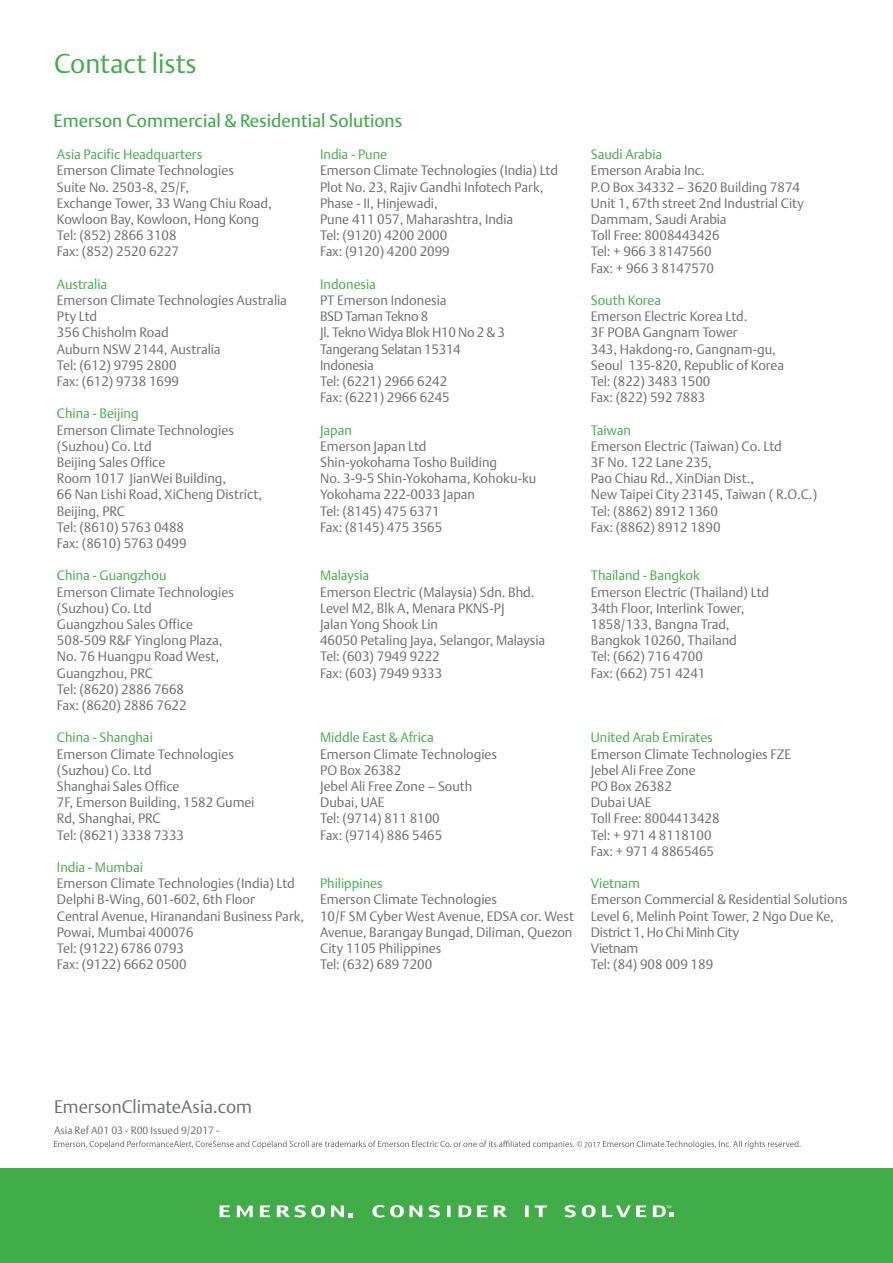
<style>
.page{position:relative;width:893px;height:1263px;background:#fff}
.page>*{position:absolute;margin:0;border:0;box-sizing:border-box;transform-origin:0 0}
.t1{font:300 27px "DTL Argo T";color:#41ad49}
.t2{font:18px "DTL Argo T";color:#41ad49}
.t3{font:300 18px "DTL Argo T";color:#6d6e71}
.t4{font:300 13.5px/16.2px "DTL Argo T";color:#6d6e71}
.t5{font:300 13.5px "DTL Argo T";color:#41ad49}
.t6{font:300 13.5px/16.2px "DTL Argo T";letter-spacing:-.02em;color:#6d6e71}
.t7{font:300 10.5px "DTL Argo T";color:#6d6e71}
</style>
<div class="page">
<div style="left:0;top:1168px;width:893px;height:95px;background:#41ad49"></div>
<svg style="left:260px;top:1205px;width:10px;height:12px"></svg>
<svg style="left:220px;top:1205px;width:10px;height:12px"></svg>
<svg style="left:237px;top:1205px;width:16px;height:12px"></svg>
<svg style="left:277px;top:1205px;width:48px;height:12px"></svg>
<svg style="left:494px;top:1205px;width:13px;height:12px"></svg>
<svg style="left:582px;top:1205px;width:14px;height:12px"></svg>
<svg style="left:477px;top:1205px;width:11px;height:12px"></svg>
<svg style="left:429px;top:1205px;width:11px;height:12px"></svg>
<svg style="left:564px;top:1205px;width:12px;height:12px"></svg>
<svg style="left:447px;top:1205px;width:4px;height:12px"></svg>
<svg style="left:525px;top:1205px;width:4px;height:12px"></svg>
<svg style="left:535px;top:1205px;width:12px;height:12px"></svg>
<svg style="left:602px;top:1205px;width:44px;height:12px"></svg>
<svg style="left:459px;top:1205px;width:12px;height:12px"></svg>
<svg style="left:372px;top:1205px;width:50px;height:12px"></svg>
<svg style="left:331px;top:1205px;width:22px;height:12px"></svg>
<svg style="left:653px;top:1205px;width:21px;height:12px"></svg>
<svg style="left:54px;top:1140px;width:746px;height:9px"></svg>
<h1 class="t1" style="left:54px;top:47px;width:144px">Contact lists</h1>
<h2 class="t2" style="left:54px;top:110px;width:350px">Emerson Commercial &amp; Residential Solutions</h2>
<p class="t5" style="left:57px;top:146px;width:147px">Asia Pacific Headquarters</p>
<p class="t4" style="left:57px;top:162px;width:216px">Emerson Climate Technologies<br>Suite No. 2503-8, 25/F,<br>Exchange Tower, 33 Wang Chiu Road,<br>Kowloon Bay, Kowloon, Hong Kong<br>Tel: (852) 2866 3108<br>Fax: (852) 2520 6227</p>
<p class="t5" style="left:57px;top:276px;width:52px">Australia</p>
<p class="t4" style="left:57px;top:292px;width:231px">Emerson Climate Technologies Australia<br>Pty Ltd<br>356 Chisholm Road<br>Auburn NSW 2144, Australia<br>Tel: (612) 9795 2800<br>Fax: (612) 9738 1699</p>
<p class="t5" style="left:57px;top:405px;width:83px">China - Beijing</p>
<p class="t4" style="left:57px;top:422px;width:207px">Emerson Climate Technologies (Suzhou) Co. Ltd<br>Beijing Sales Office<br>Room 1017 JianWei Building,<br>66 Nan Lishi Road, XiCheng District,<br>Beijing, PRC<br>Tel: (8610) 5763 0488<br>Fax: (8610) 5763 0499</p>
<p class="t5" style="left:57px;top:567px;width:111px">China - Guangzhou</p>
<p class="t4" style="left:57px;top:584px;width:178px">Emerson Climate Technologies (Suzhou) Co. Ltd<br>Guangzhou Sales Office<br>508-509 R&amp;F Yinglong Plaza,<br>No. 76 Huangpu Road West,<br>Guangzhou, PRC<br>Tel: (8620) 2886 7668<br>Fax: (8620) 2886 7622</p>
<p class="t5" style="left:57px;top:729px;width:97px">China - Shanghai</p>
<p class="t4" style="left:57px;top:746px;width:199px">Emerson Climate Technologies (Suzhou) Co. Ltd<br>Shanghai Sales Office<br>7F, Emerson Building, 1582 Gumei<br>Rd, Shanghai, PRC<br>Tel: (8621) 3338 7333</p>
<p class="t5" style="left:57px;top:859px;width:88px">India - Mumbai</p>
<p class="t4" style="left:57px;top:875px;width:249px">Emerson Climate Technologies (India) Ltd<br>Delphi B-Wing, 601-602, 6th Floor<br>Central Avenue, Hiranandani Business Park,<br>Powai, Mumbai 400076<br>Tel: (9122) 6786 0793<br>Fax: (9122) 6662 0500</p>
<p class="t5" style="left:320px;top:146px;width:69px">India - Pune</p>
<p class="t4" style="left:320px;top:162px;width:239px">Emerson Climate Technologies (India) Ltd<br>Plot No. 23, Rajiv Gandhi Infotech Park,<br>Phase - II, Hinjewadi,<br>Pune 411 057, Maharashtra, India<br>Tel: (9120) 4200 2000<br>Fax: (9120) 4200 2099</p>
<p class="t5" style="left:320px;top:276px;width:57px">Indonesia</p>
<p class="t6" style="left:320px;top:292px;width:186px">PT Emerson Indonesia<br>BSD Taman Tekno 8<br>Jl. Tekno Widya Blok H10 No 2 &amp; 3<br>Tangerang Selatan 15314<br>Indonesia<br>Tel: (6221) 2966 6242<br>Fax: (6221) 2966 6245</p>
<p class="t5" style="left:320px;top:422px;width:33px">Japan</p>
<p class="t4" style="left:320px;top:438px;width:218px">Emerson Japan Ltd<br>Shin-yokohama Tosho Building<br>No. 3-9-5 Shin-Yokohama, Kohoku-ku<br>Yokohama 222-0033 Japan<br>Tel: (8145) 475 6371<br>Fax: (8145) 475 3565</p>
<p class="t5" style="left:320px;top:567px;width:51px">Malaysia</p>
<p class="t4" style="left:320px;top:584px;width:227px">Emerson Electric (Malaysia) Sdn. Bhd.<br>Level M2, Blk A, Menara PKNS-PJ<br>Jalan Yong Shook Lin<br>46050 Petaling Jaya, Selangor, Malaysia<br>Tel: (603) 7949 9222<br>Fax: (603) 7949 9333</p>
<p class="t5" style="left:320px;top:729px;width:115px">Middle East &amp; Africa</p>
<p class="t4" style="left:320px;top:746px;width:178px">Emerson Climate Technologies<br>PO Box 26382<br>Jebel Ali Free Zone – South<br>Dubai, UAE<br>Tel: (9714) 811 8100<br>Fax: (9714) 886 5465</p>
<p class="t5" style="left:320px;top:875px;width:64px">Philippines</p>
<p class="t4" style="left:320px;top:891px;width:255px">Emerson Climate Technologies<br>10/F SM Cyber West Avenue, EDSA cor. West<br>Avenue, Barangay Bungad, Diliman, Quezon<br>City 1105 Philippines<br>Tel: (632) 689 7200</p>
<p class="t5" style="left:591px;top:146px;width:73px">Saudi Arabia</p>
<p class="t4" style="left:591px;top:162px;width:215px">Emerson Arabia Inc.<br>P.O Box 34332 – 3620 Building 7874<br>Unit 1, 67th street 2nd Industrial City<br>Dammam, Saudi Arabia<br>Toll Free: 8008443426<br>Tel: + 966 3 8147560<br>Fax: + 966 3 8147570</p>
<p class="t5" style="left:591px;top:292px;width:72px">South Korea</p>
<p class="t4" style="left:591px;top:308px;width:195px">Emerson Electric Korea Ltd.<br>3F POBA Gangnam Tower<br>343, Hakdong-ro, Gangnam-gu,<br>Seoul 135-820, Republic of Korea<br>Tel: (822) 3483 1500<br>Fax: (822) 592 7883</p>
<p class="t5" style="left:591px;top:422px;width:42px">Taiwan</p>
<p class="t4" style="left:591px;top:438px;width:228px">Emerson Electric (Taiwan) Co. Ltd<br>3F No. 122 Lane 235,<br>Pao Chiau Rd., XinDian Dist.,<br>New Taipei City 23145, Taiwan ( R.O.C.)<br>Tel: (8862) 8912 1360<br>Fax: (8862) 8912 1890</p>
<p class="t5" style="left:591px;top:567px;width:111px">Thailand - Bangkok</p>
<p class="t4" style="left:591px;top:584px;width:180px">Emerson Electric (Thailand) Ltd<br>34th Floor, Interlink Tower,<br>1858/133, Bangna Trad,<br>Bangkok 10260, Thailand<br>Tel: (662) 716 4700<br>Fax: (662) 751 4241</p>
<p class="t5" style="left:591px;top:729px;width:124px">United Arab Emirates</p>
<p class="t4" style="left:591px;top:746px;width:202px">Emerson Climate Technologies FZE<br>Jebel Ali Free Zone<br>PO Box 26382<br>Dubai UAE<br>Toll Free: 8004413428<br>Tel: + 971 4 8118100<br>Fax: + 971 4 8865465</p>
<p class="t5" style="left:591px;top:875px;width:51px">Vietnam</p>
<p class="t4" style="left:591px;top:891px;width:258px">Emerson Commercial &amp; Residential Solutions<br>Level 6, Melinh Point Tower, 2 Ngo Due Ke,<br>District 1, Ho Chi Minh City<br>Vietnam<br>Tel: (84) 908 009 189</p>
<h2 class="t3" style="left:54px;top:1096px;width:199px">EmersonClimateAsia.com</h2>
<p class="t7" style="left:54px;top:1124px;width:167px">Asia Ref A01 03 - R00 Issued 9/2017 -</p>
</div>
